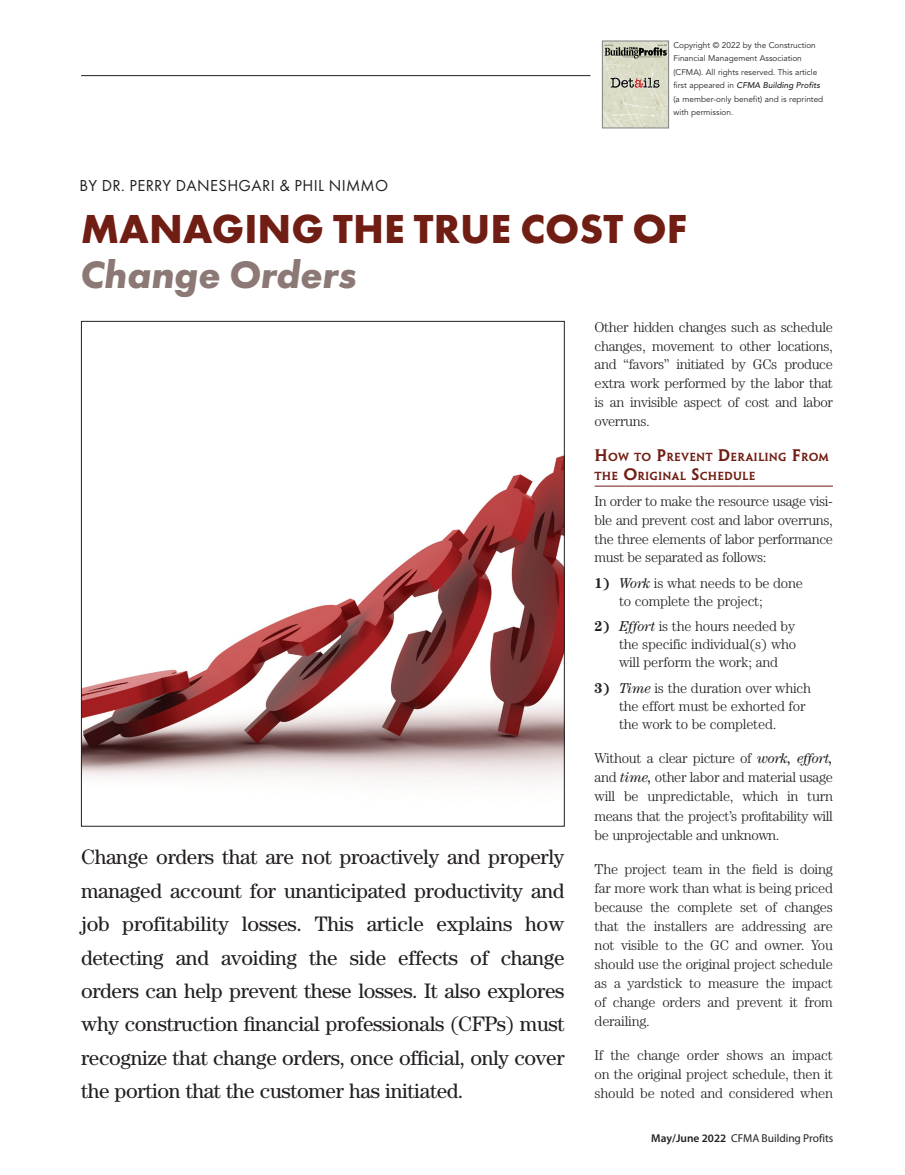
<style>
.page{position:relative;width:905px;height:1175px;background:#fff}
.page>*{position:absolute;margin:0;border:0;box-sizing:border-box;transform-origin:0 0}
.TB_Article_Title_Lin{font:700 42px "Futura PT";color:#701d13}
.TB_Article_Title_Lin-2{font:italic 700 39.75px "Futura PT";letter-spacing:-.01em;color:#8c7976}
.TB_Deck_2020{font:21px/33.5px "Century";letter-spacing:-.015em;color:#231f20;text-align:justify}
.TB_Article_Author_or{font:16.5px "Futura PT";letter-spacing:.02em;color:#231f20}
.TB_Article_Text_2020{font:300 14.25px/19px "Century";letter-spacing:-.025em;color:#231f20;text-align:justify}
.TB_Numbered_List_202{font:300 14.25px/18px "Century";letter-spacing:-.015em;color:#231f20}
.t1{font:11.4px "Myriad Pro";letter-spacing:-.005em;color:#231f20}
.TB_Sub_1_2020{font:10.5px/18.8px "Penumbra Semibold Serif";letter-spacing:.015em;color:#701d13}
._3_SubSS_3rd_all_1{font:8.25px/13.5px "Avenir LT Std";color:#231f20}
.s1{font-weight:500;font-style:italic}
.s2{font-size:15px}
.s3{font-weight:700}
.s4{font-weight:400;font-style:italic}
.s5{font-weight:600}
</style>
<div class="page">
<hr style="left:594px;top:486px;width:239px;height:1px;background:#701d13">
<hr style="left:81px;top:75px;width:751px;height:1px;background:#231f20">
<img style="left:83px;top:456px;width:479px;height:326px">
<div style="left:590px;top:33px;width:243px;height:102px;background:#fff;border-radius:18px"></div>
<img style="left:604px;top:43px;width:62px;height:83px">
<div style="left:602px;top:41px;width:66px;height:87px;border:1px solid #808285"></div>
<p class="TB_Article_Author_or" style="left:80px;top:176px;width:310px">BY DR. PERRY DANESHGARI &amp; PHIL NIMMO</p>
<p class="_3_SubSS_3rd_all_1" style="left:673px;top:38px;width:151px">Copyright © 2022 by the Construction Financial Management Association (CFMA). All rights reserved. This article first appeared in <span class="s1">CFMA Building Profits </span>(a member-only benefit) and is reprinted with permission.</p>
<p class="TB_Article_Title_Lin" style="left:81px;top:202px;width:608px">MANAGING THE TRUE COST OF</p>
<p class="TB_Article_Title_Lin-2" style="left:81px;top:251px;width:278px">Change Orders</p>
<p class="TB_Deck_2020" style="left:81px;top:840px;width:485px">Change orders that are not proactively and properly managed account for unanticipated productivity and job profitability losses. This article explains how detecting and avoiding the side effects of change orders can help prevent these losses. It also explores why construction financial professionals (CFPs) must recognize that change orders, once official, only cover the portion that the customer has initiated.</p>
<p class="TB_Article_Text_2020" style="left:594px;top:317px;width:240px">Other hidden changes such as schedule changes, movement to other locations, and “favors” initiated by GCs produce extra work performed by the labor that is an invisible aspect of cost and labor overruns.</p>
<p class="TB_Sub_1_2020" style="left:594px;top:447px;width:236px"><span class="s2">H</span>OW TO <span class="s2">P</span>REVENT <span class="s2">D</span>ERAILING <span class="s2">F</span>ROM<br>THE <span class="s2">O</span>RIGINAL <span class="s2">S</span>CHEDULE</p>
<p class="TB_Article_Text_2020" style="left:594px;top:491px;width:240px">In order to make the resource usage visi&shy;ble and prevent cost and labor overruns, the three elements of labor performance must be separated as follows:</p>
<p class="TB_Numbered_List_202" style="left:619px;top:573px;width:185px;text-indent:-24px"><span class="s3">1)</span> <span class="s4">Work</span> is what needs to be done to complete the project;</p>
<p class="TB_Numbered_List_202" style="left:619px;top:617px;width:179px;text-align:justify;text-indent:-24px"><span class="s3">2)</span> <span class="s4">Effort</span> is the hours needed by the specific individual(s) who will perform the work; and</p>
<p class="TB_Numbered_List_202" style="left:619px;top:678px;width:194px;text-indent:-24px"><span class="s3">3)</span> <span class="s4">Time</span> is the duration over which the effort must be exhorted for the work to be completed.</p>
<p class="TB_Article_Text_2020" style="left:594px;top:748px;width:240px">Without a clear picture of <span class="s4">work, effort, </span>and <span class="s4">time,</span> other labor and material usage will be unpredictable, which in turn means that the project’s profitability will be unprojectable and unknown.</p>
<p class="TB_Article_Text_2020" style="left:594px;top:859px;width:240px">The project team in the field is doing far more work than what is being priced because the complete set of changes that the installers are addressing are not visible to the GC and owner. You should use the original project schedule as a yardstick to measure the impact of change orders and prevent it from derailing.</p>
<p class="TB_Article_Text_2020" style="left:594px;top:1045px;width:240px">If the change order shows an impact on the original project schedule, then it should be noted and considered when</p>
<p class="t1" style="left:651px;top:1131px;width:184px"><span class="s5">May/June 2022</span> CFMA Building Profits</p>
</div>
